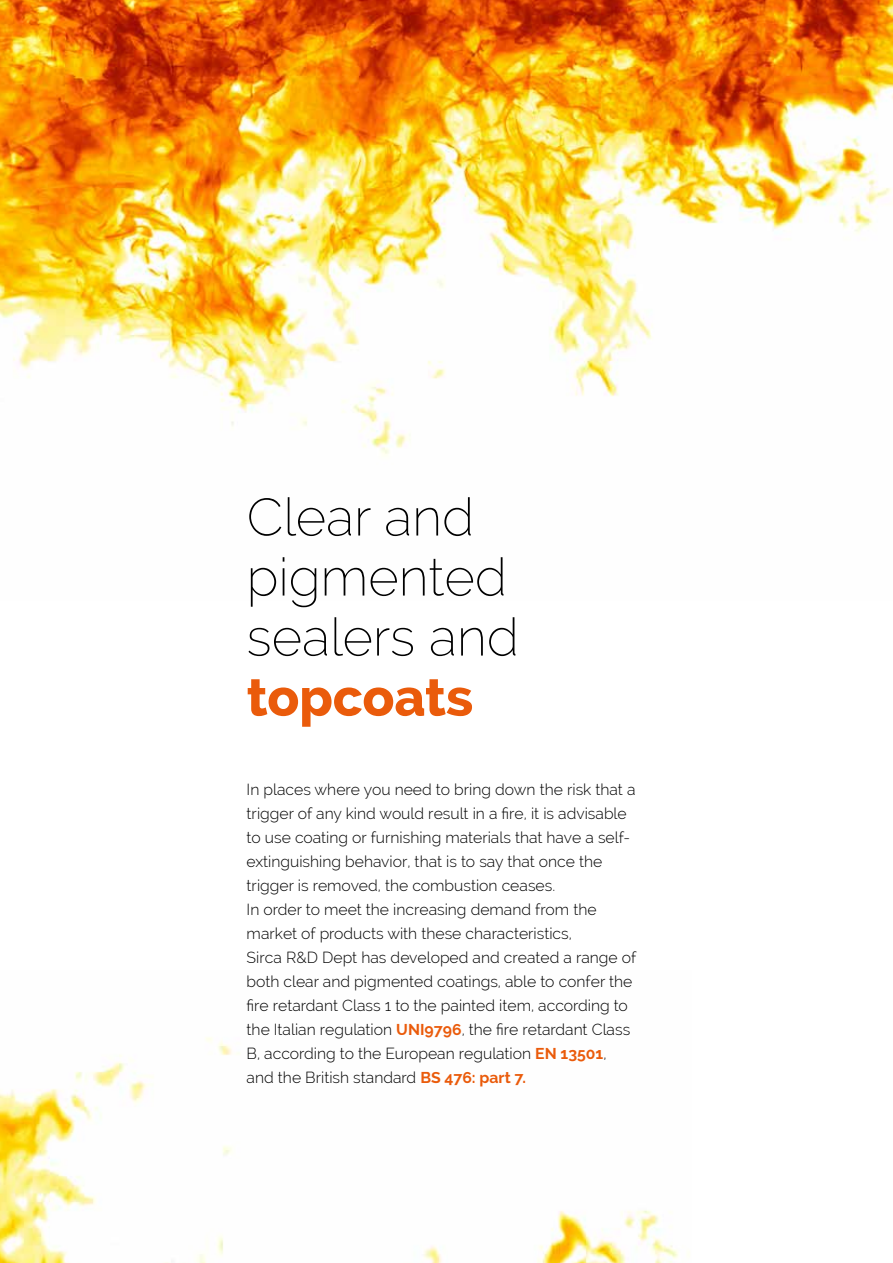
<style>
.page{position:relative;width:893px;height:1263px;background:#fff}
.page>*{position:absolute;margin:0;border:0;box-sizing:border-box;transform-origin:0 0}
.t1{font:200 52.5px/60px "Raleway";color:#000}
.t2{font:800 52.5px "Raleway";color:#ea5b0b}
.t3{font:300 15.75px/24px "Raleway";color:#000}
.s1{font-weight:700;color:#ea5b0b}
</style>
<div class="page">
<img style="left:0;top:0;width:893px;height:457px">
<img style="left:0;top:1037px;width:689px;height:226px">
<h1 class="t1" style="left:247px;top:487px;width:274px">Clear and pigmented sealers and</h1>
<h1 class="t2" style="left:247px;top:667px;width:228px">topcoats</h1>
<p class="t3" style="left:247px;top:778px;width:391px">In places where you need to bring down the risk that a trigger of any kind would result in a fire, it is advisable to use coating or furnishing materials that have a self&shy;extinguishing behavior, that is to say that once the trigger is removed, the combustion ceases.<br>In order to meet the increasing demand from the market of products with these characteristics,<br>Sirca R&amp;D Dept has developed and created a range of both clear and pigmented coatings, able to confer the fire retardant Class 1 to the painted item, according to the Italian regulation <span class="s1">UNI9796</span>, the fire retardant Class B, according to the European regulation <span class="s1">EN 13501</span>, and the British standard <span class="s1">BS 476: part 7.</span></p>
</div>
